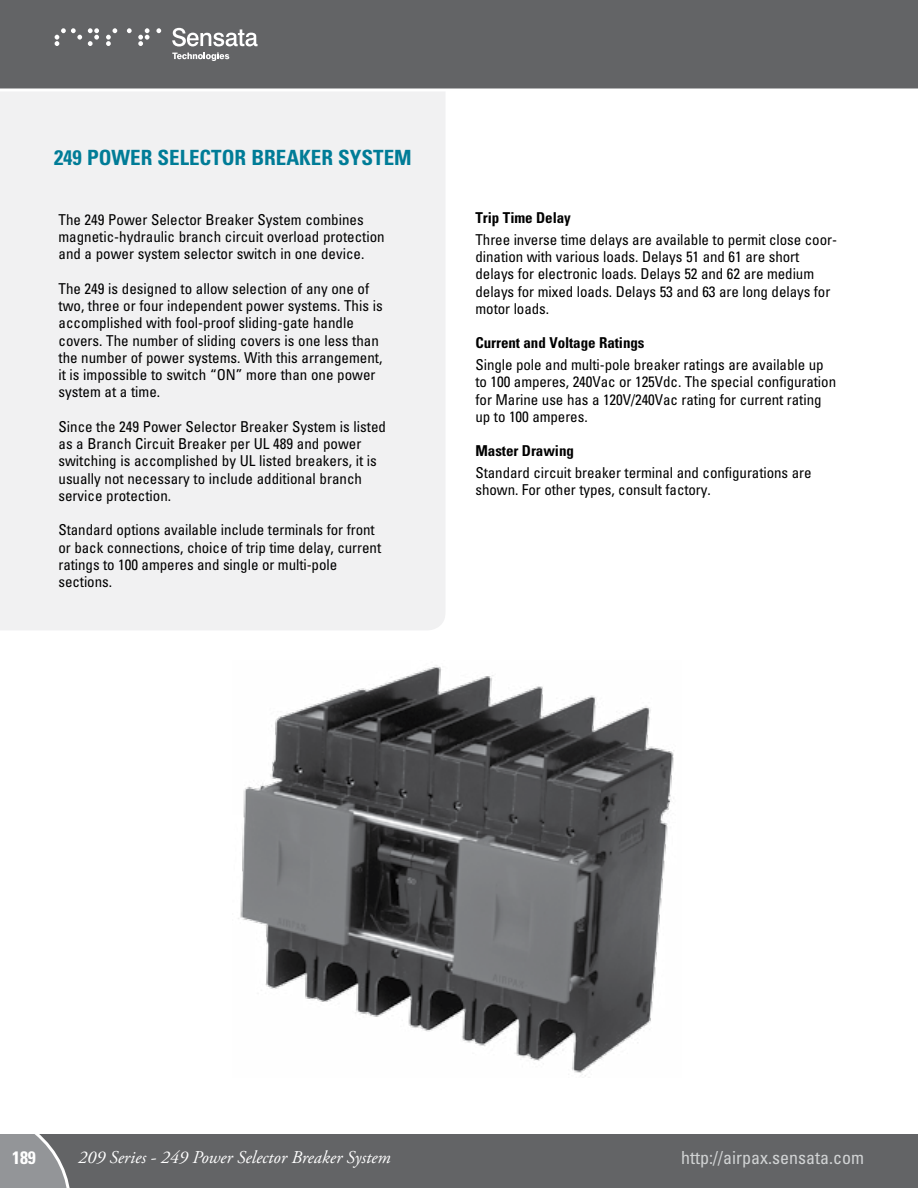
<style>
.page{position:relative;width:918px;height:1188px;background:#fff}
.page>*{position:absolute;margin:0;border:0;box-sizing:border-box;transform-origin:0 0}
.t1{font:700 condensed 21px "Univers";color:#007c97}
.t2{font:italic 18px "Adobe Garamond Pro";color:#fff}
.t3{font:condensed 18px "Univers";color:#d1d3d4}
.t4{font:700 condensed 18px "Univers";color:#fff}
.t5{font:condensed 15px/17.2px "Univers";letter-spacing:-.005em;color:#000}
.t6{font:700 condensed 15px "Univers";letter-spacing:-.005em;color:#000}
</style>
<div class="page">
<div style="left:0;top:93px;width:445px;height:537px;background:#f1f1f2"></div>
<img style="left:238px;top:665px;width:436px;height:411px">
<div style="left:73px;top:1134px;width:845px;height:54px;background:#636466"></div>
<div style="left:0;top:0;width:918px;height:93px;background:#636466"></div>
<svg style="left:0;top:1134px;width:73px;height:54px;background:#8e9092"></svg>
<svg style="left:172px;top:28px;width:86px;height:33px"></svg>
<svg style="left:88px;top:28px;width:11px;height:18px"></svg>
<svg style="left:106px;top:28px;width:11px;height:18px"></svg>
<svg style="left:138px;top:28px;width:12px;height:18px"></svg>
<svg style="left:156px;top:28px;width:5px;height:5px"></svg>
<svg style="left:55px;top:28px;width:27px;height:18px"></svg>
<svg style="left:127px;top:28px;width:5px;height:5px"></svg>
<h1 class="t1" style="left:54px;top:145px;width:359px">249 POWER SELECTOR BREAKER SYSTEM</h1>
<p class="t5" style="left:58px;top:211px;width:328px">The 249 Power Selector Breaker System combines magnetic-hydraulic branch circuit overload protection and a power system selector switch in one device.</p>
<p class="t5" style="left:58px;top:280px;width:326px">The 249 is designed to allow selection of any one of two, three or four independent power systems. This is accomplished with fool-proof sliding-gate handle covers. The number of sliding covers is one less than the number of power systems. With this arrangement, it is impossible to switch “ON” more than one power system at a time.</p>
<p class="t5" style="left:58px;top:418px;width:329px">Since the 249 Power Selector Breaker System is listed as a Branch Circuit Breaker per UL 489 and power switching is accomplished by UL listed breakers, it is usually not necessary to include additional branch service protection.</p>
<p class="t5" style="left:58px;top:521px;width:324px">Standard options available include terminals for front or back connections, choice of trip time delay, current ratings to 100 amperes and single or multi-pole sections.</p>
<p class="t6" style="left:476px;top:208px;width:97px">Trip Time Delay</p>
<p class="t5" style="left:476px;top:231px;width:363px">Three inverse time delays are available to permit close coor&shy;dination with various loads. Delays 51 and 61 are short delays for electronic loads. Delays 52 and 62 are medium delays for mixed loads. Delays 53 and 63 are long delays for motor loads.</p>
<p class="t6" style="left:476px;top:334px;width:171px">Current and Voltage Ratings</p>
<p class="t5" style="left:476px;top:356px;width:362px">Single pole and multi-pole breaker ratings are available up to 100 amperes, 240Vac or 125Vdc. The special configuration for Marine use has a 120V/240Vac rating for current rating up to 100 amperes.</p>
<p class="t6" style="left:476px;top:442px;width:100px">Master Drawing</p>
<p class="t5" style="left:476px;top:464px;width:338px">Standard circuit breaker terminal and configurations are shown. For other types, consult factory.</p>
<p class="t4" style="left:12px;top:1147px;width:25px">189</p>
<p class="t2" style="left:78px;top:1146px;width:314px">209 Series - 249 Power Selector Breaker System</p>
<p class="t3" style="left:681px;top:1146px;width:184px">http://airpax.sensata.com</p>
</div>
